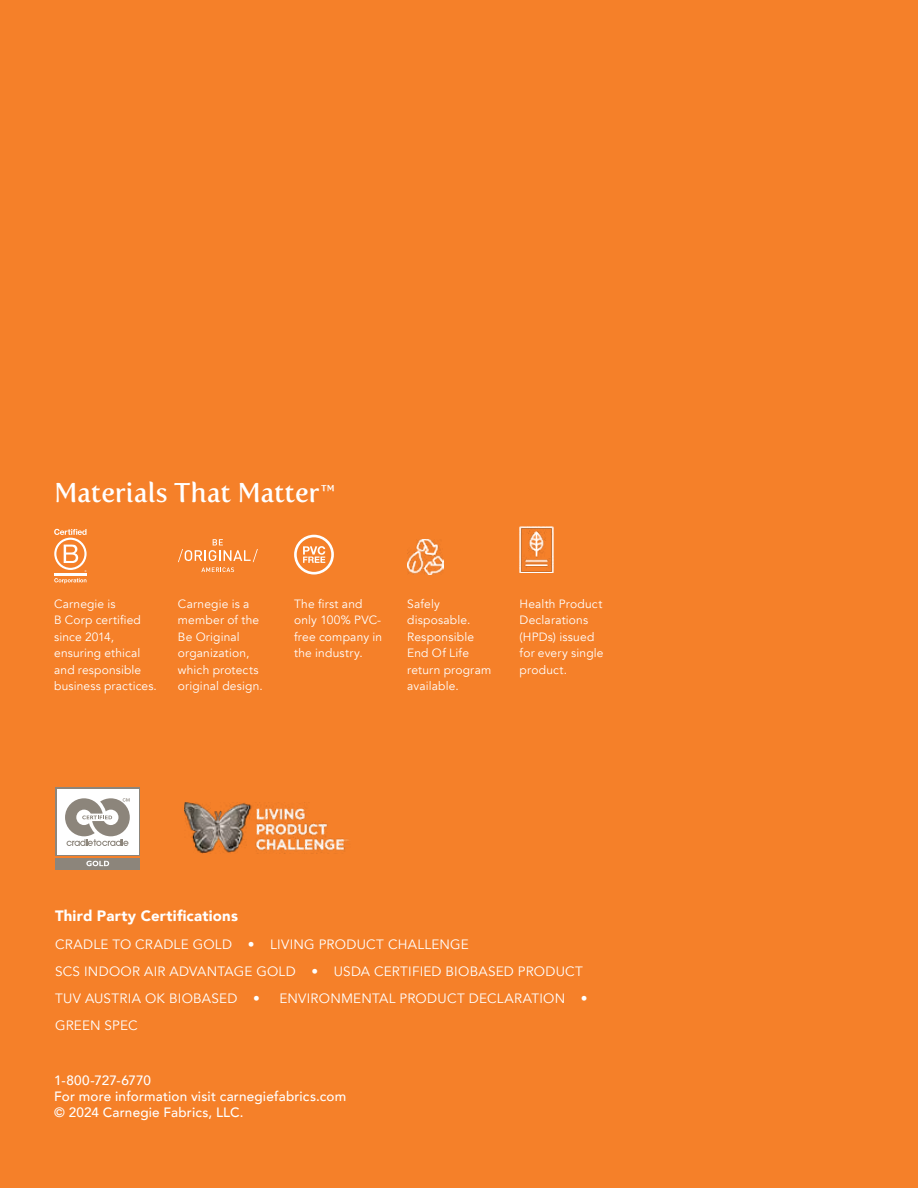
<style>
.page{position:relative;width:918px;height:1188px;background:#f58029}
.page>*{position:absolute;margin:0;border:0;box-sizing:border-box;transform-origin:0 0}
.t1{font:27px "Fertigo Pro";color:#fff}
.t2{font:900 15px "Avenir";letter-spacing:.015em;color:#fff}
.t3{font:13.5px/27px "Avenir";letter-spacing:.015em;color:#fff}
.t4{font:500 13.5px/16.5px "Avenir";letter-spacing:.015em;color:#fff}
.t5{font:12px/16.5px "Avenir";letter-spacing:.015em;color:#fff}
</style>
<div class="page">
<hr style="left:54px;top:573px;width:33px;height:2px;background:#fff">
<svg style="left:54px;top:529px;width:33px;height:43px"></svg>
<svg style="left:54px;top:578px;width:32px;height:5px"></svg>
<div style="left:294px;top:535px;width:40px;height:40px;border:3px solid #fff;border-radius:50%"></div>
<svg style="left:303px;top:546px;width:22px;height:17px"></svg>
<svg style="left:178px;top:539px;width:80px;height:33px"></svg>
<img style="left:407px;top:539px;width:37px;height:35px">
<div style="left:55px;top:858px;width:85px;height:12px;background:#8c857b"></div>
<svg style="left:55px;top:788px;width:85px;height:68px"></svg>
<div style="left:57px;top:789px;width:81px;height:66px;background:#fff"></div>
<svg style="left:65px;top:798px;width:65px;height:48px"></svg>
<svg style="left:86px;top:861px;width:23px;height:5px"></svg>
<img style="left:184px;top:803px;width:165px;height:50px">
<img style="left:520px;top:527px;width:33px;height:45px">
<h1 class="t1" style="left:54px;top:476px;width:282px">Materials That Matter<sup>™</sup></h1>
<p class="t5" style="left:54px;top:596px;width:102px">Carnegie is<br>B Corp certified since 2014, ensuring ethical and responsible business practices.</p>
<p class="t5" style="left:178px;top:595px;width:84px">Carnegie is a member of the<br>Be Original organization, which protects original design.</p>
<p class="t5" style="left:294px;top:596px;width:90px">The first and only 100% PVC&shy;free company in the industry.</p>
<p class="t5" style="left:520px;top:596px;width:86px">Health Product<br>Declarations (HPDs) issued for every single product.</p>
<p class="t5" style="left:407px;top:596px;width:86px">Safely disposable.<br>Responsible<br>End Of Life return program available.</p>
<p class="t2" style="left:55px;top:903px;width:184px">Third Party Certifications</p>
<p class="t3" style="left:55px;top:931px;width:530px">CRADLE TO CRADLE GOLD • LIVING PRODUCT CHALLENGE<br>SCS INDOOR AIR ADVANTAGE GOLD • USDA CERTIFIED BIOBASED PRODUCT<br>TUV AUSTRIA OK BIOBASED •</p>
<p class="t3" style="left:279px;top:985px;width:310px">ENVIRONMENTAL PRODUCT DECLARATION •</p>
<p class="t3" style="left:55px;top:1012px;width:84px">GREEN SPEC</p>
<p class="t4" style="left:54px;top:1071px;width:294px">1-800-727-6770<br>For more information visit carnegiefabrics.com © 2024 Carnegie Fabrics, LLC.</p>
</div>
